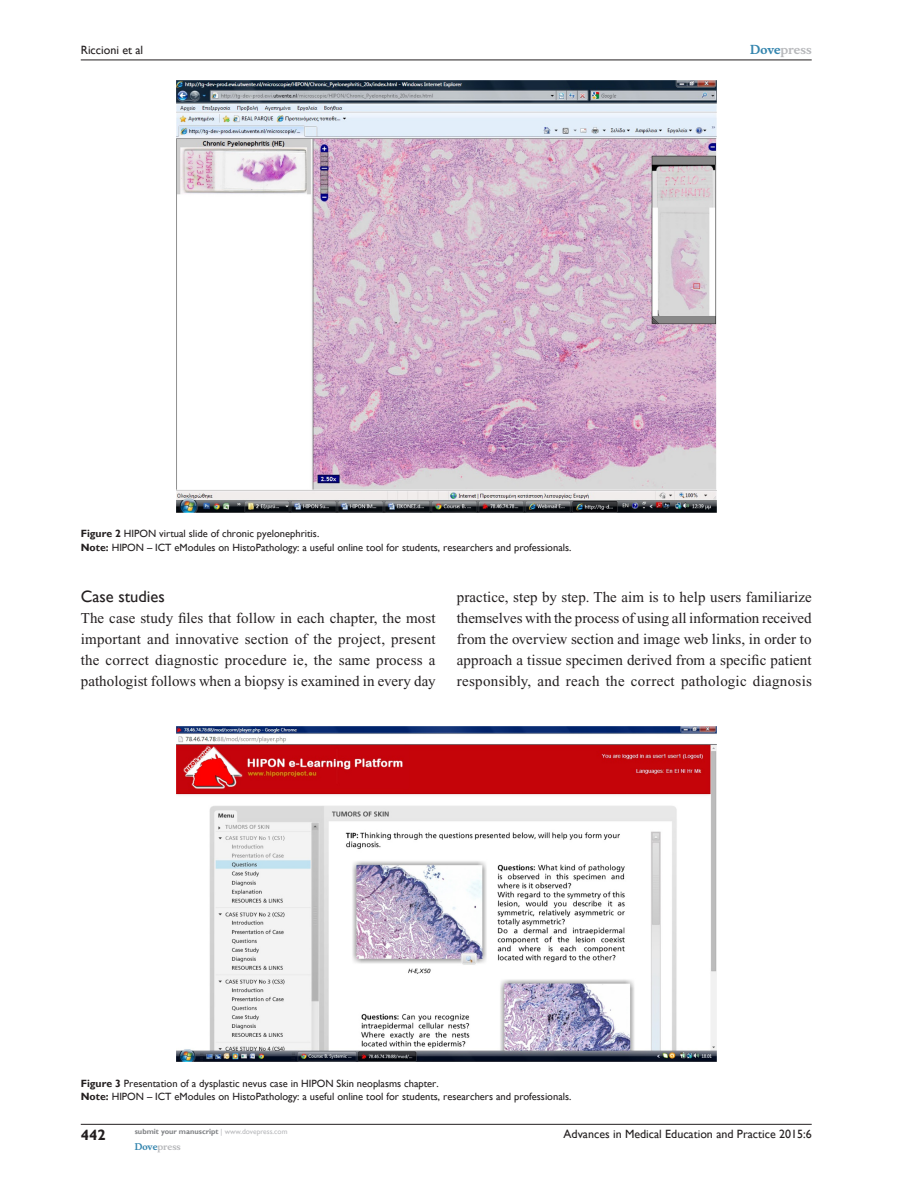
<style>
.page{position:relative;width:918px;height:1188px;background:#fff}
.page>*{position:absolute;margin:0;border:0;box-sizing:border-box;transform-origin:0 0}
.t1{font:16.5px "Gill Sans";color:#231f20}
.TxF{font:15px/21px "Times New Roman";letter-spacing:.005em;color:#231f20;text-align:justify}
.t2{font:700 15px "Gill Sans";color:#231f20}
.t3{font:12px "Gill Sans";color:#231f20}
.t4{font:700 12px "Musee";color:#b8b9bc}
.FigSNRI{font:10.5px "Gill Sans";color:#231f20}
.FC{font:10.5px "Gill Sans";color:#231f20}
.t5{font:700 9px "Musee";color:#b8b9bc}
.t6{font:700 7.5px "Gill Sans";color:#808285}
.s1{color:#3485ae}
.s2{font-weight:700}
.s3{font-weight:400;color:#b8b9bc}
</style>
<div class="page">
<hr style="left:81px;top:1124px;width:731px;height:1px;background:#231f20">
<hr style="left:81px;top:60px;width:731px;height:1px;background:#231f20">
<img style="left:176px;top:81px;width:540px;height:431px">
<img style="left:176px;top:726px;width:540px;height:336px">
<p class="t3" style="left:81px;top:43px;width:64px">Riccioni et al</p>
<p class="t4" style="left:750px;top:43px;width:63px"><span class="s1">Dove</span>press</p>
<p class="FC" style="left:81px;top:528px;width:240px"><span class="s2">Figure 2</span> HIPON virtual slide of chronic pyelonephritis.</p>
<p class="FigSNRI" style="left:81px;top:541px;width:81px"><span class="s2">Note:</span> HIPON – ICT</p>
<p class="FigSNRI" style="left:175px;top:541px;width:398px">eModules on HistoPathology: a useful online tool for students, researchers and professionals.</p>
<h3 class="t1" style="left:81px;top:587px;width:85px">Case studies</h3>
<p class="TxF" style="left:81px;top:608px;width:356px">The case study files that follow in each chapter, the most important and innovative section of the project, present the correct diagnostic procedure ie, the same process a pathologist follows when a biopsy is examined in every day</p>
<p class="TxF" style="left:457px;top:587px;width:357px">practice, step by step. The aim is to help users familiarize themselves with the process of using all information received from the overview section and image web links, in order to approach a tissue specimen derived from a specific patient responsibly, and reach the correct pathologic diagnosis</p>
<p class="FC" style="left:81px;top:1077px;width:359px"><span class="s2">Figure 3</span> Presentation of a dysplastic nevus case in HIPON Skin neoplasms chapter.</p>
<p class="FigSNRI" style="left:81px;top:1091px;width:81px"><span class="s2">Note:</span> HIPON – ICT</p>
<p class="FigSNRI" style="left:175px;top:1091px;width:398px">eModules on HistoPathology: a useful online tool for students, researchers and professionals.</p>
<p class="t2" style="left:81px;top:1126px;width:26px">442</p>
<p class="t6" style="left:135px;top:1127px;width:154px">submit your manuscript <span class="s3">| www.dovepress.com</span></p>
<p class="t5" style="left:135px;top:1141px;width:48px"><span class="s1">Dove</span>press</p>
<p class="t3" style="left:564px;top:1127px;width:250px">Advances in Medical Education and Practice 2015:6</p>
</div>
